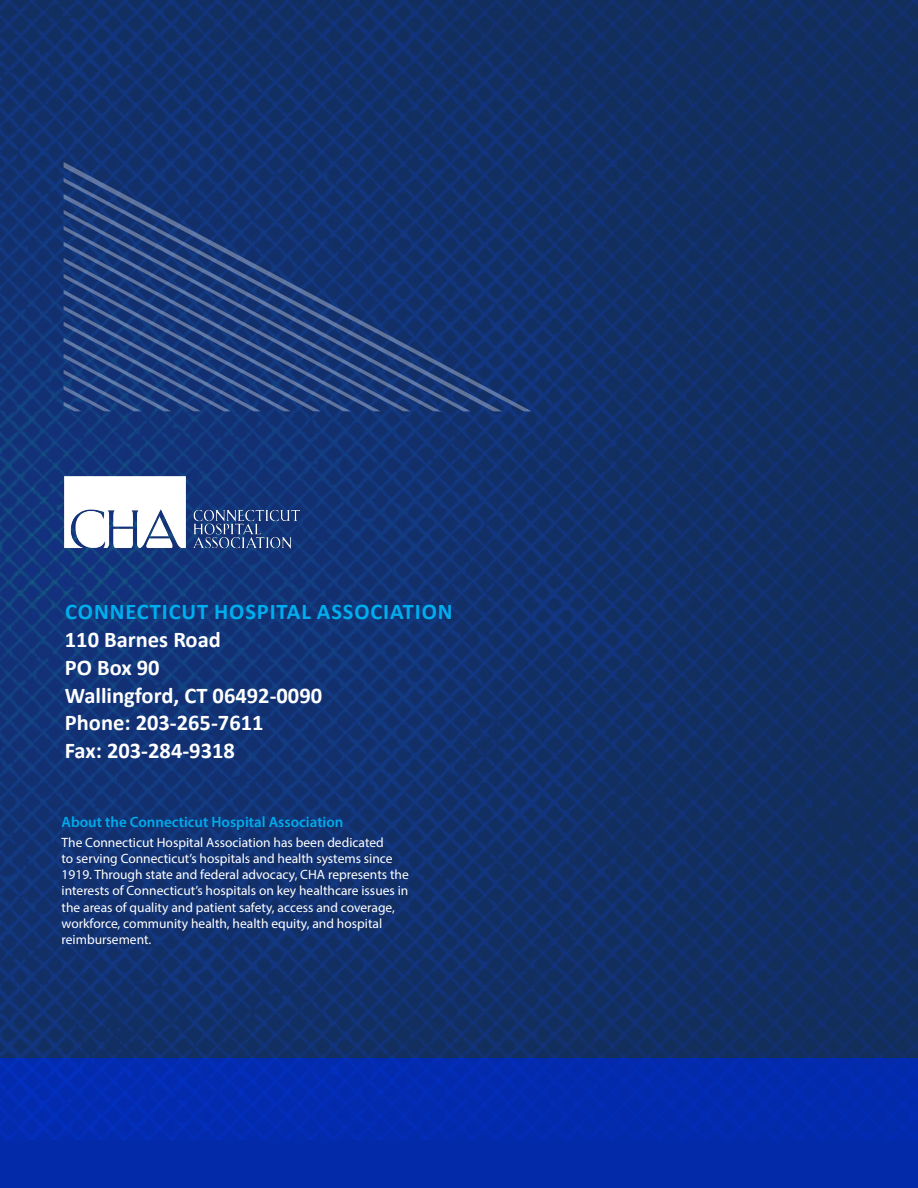
<style>
.page{position:relative;width:918px;height:1188px;background:#fff}
.page>*{position:absolute;margin:0;border:0;box-sizing:border-box;transform-origin:0 0}
.subhead2{font:700 22.5px "Calibri";color:#fff}
.subhead2-2{font:700 22.5px "Calibri";letter-spacing:.04em;color:#00aeef}
.t1{font:600 15px "Myriad Pro";color:#00abeb}
.t2{font:13.5px/16.2px "Myriad Pro";color:#fff}
</style>
<div class="page">
<img style="left:0;top:0;width:918px;height:1058px">
<img style="left:65px;top:476px;width:235px;height:73px">
<div style="left:0;top:1058px;width:918px;height:130px;background:#032aac"></div>
<svg style="left:63px;top:161px;width:470px;height:252px;background:#1c3b77"></svg>
<p class="subhead2-2" style="left:65px;top:596px;width:389px">CONNECTICUT HOSPITAL ASSOCIATION</p>
<p class="subhead2" style="left:65px;top:624px;width:158px">110 Barnes Road</p>
<p class="subhead2" style="left:65px;top:651px;width:96px">PO Box 90</p>
<p class="subhead2" style="left:65px;top:679px;width:259px">Wallingford, CT 06492-0090</p>
<p class="subhead2" style="left:65px;top:707px;width:200px">Phone: 203-265-7611</p>
<p class="subhead2" style="left:65px;top:735px;width:172px">Fax: 203-284-9318</p>
<p class="t1" style="left:62px;top:813px;width:283px">About the Connecticut Hospital Association</p>
<p class="t2" style="left:62px;top:834px;width:349px">The Connecticut Hospital Association has been dedicated<br>to serving Connecticut’s hospitals and health systems since 1919. Through state and federal advocacy, CHA represents the interests of Connecticut’s hospitals on key healthcare issues in the areas of quality and patient safety, access and coverage, workforce, community health, health equity, and hospital reimbursement.</p>
</div>
